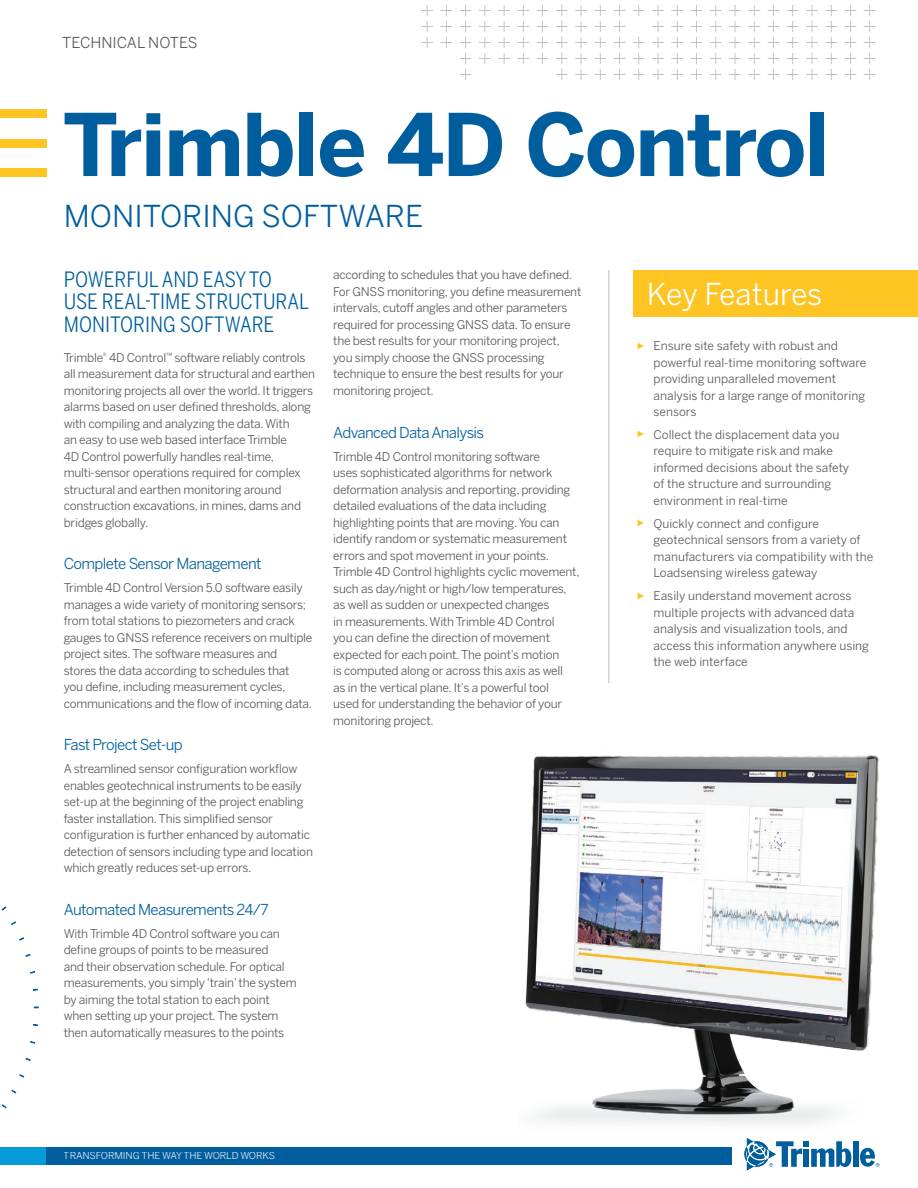
<style>
.page{position:relative;width:918px;height:1188px;background:#fff}
.page>*{position:absolute;margin:0;border:0;box-sizing:border-box;transform-origin:0 0}
.t1{font:700 85.5px "Benton Sans";letter-spacing:-.02em;color:#005e9e}
.t2{font:30px "Benton Sans";color:#005e9e}
.t3{font:30px "Benton Sans";letter-spacing:-.01em;color:#fff}
.t4{font:21px/22.5px "Benton Sans Condensed";color:#005e9e}
.t5{font:15px "Benton Sans";letter-spacing:-.04em;color:#005e9e}
.t6{font:15px "Benton Sans";color:#57585a}
.t7{font:12px/16.5px "Benton Sans";letter-spacing:-.02em;color:#57585a}
.t8{font:12px/16.5px "Benton Sans";color:#57585a}
.t9{font:9.75px "Benton Sans";letter-spacing:-.01em;color:#fff}
.s1{font-family:"Arial";font-size:9px;color:#fec422}
</style>
<div class="page">
<svg style="left:421px;top:5px;width:455px;height:75px"></svg>
<div style="left:0;top:110px;width:47px;height:8px;background:#fec422"></div>
<div style="left:0;top:139px;width:47px;height:8px;background:#fec422"></div>
<div style="left:0;top:168px;width:47px;height:8px;background:#fec422"></div>
<div style="left:0;top:1147px;width:730px;height:18px;background:#069ad9"></div>
<div style="left:47px;top:1147px;width:685px;height:18px;background:#005e9e"></div>
<div style="left:633px;top:270px;width:285px;height:47px;background:#fec422"></div>
<hr style="left:608px;top:270px;width:2px;height:413px;background:#d4d3d3">
<svg style="left:30px;top:1041px;width:5px;height:3px"></svg>
<svg style="left:25px;top:1058px;width:6px;height:3px"></svg>
<svg style="left:19px;top:1074px;width:6px;height:4px"></svg>
<svg style="left:11px;top:1089px;width:6px;height:5px"></svg>
<svg style="left:2px;top:1104px;width:5px;height:5px"></svg>
<svg style="left:1px;top:906px;width:6px;height:5px"></svg>
<svg style="left:11px;top:921px;width:5px;height:4px"></svg>
<svg style="left:19px;top:937px;width:5px;height:4px"></svg>
<svg style="left:25px;top:954px;width:6px;height:3px"></svg>
<svg style="left:30px;top:971px;width:5px;height:3px"></svg>
<svg style="left:33px;top:988px;width:5px;height:3px"></svg>
<img style="left:525px;top:755px;width:355px;height:416px">
<p class="t6" style="left:62px;top:34px;width:137px">TECHNICAL NOTES</p>
<h1 class="t1" style="left:63px;top:91px;width:769px">Trimble 4D Control</h1>
<h2 class="t2" style="left:64px;top:198px;width:361px">MONITORING SOFTWARE</h2>
<h3 class="t4" style="left:64px;top:268px;width:247px">POWERFUL AND EASY TO<br>USE REAL-TIME STRUCTURAL<br>MONITORING SOFTWARE</h3>
<p class="t7" style="left:64px;top:349px;width:253px">Trimble<sup>®</sup> 4D Control<sup>™</sup> software reliably controls all measurement data for structural and earthen monitoring projects all over the world. It triggers alarms based on user defined thresholds, along with compiling and analyzing the data. With<br>an easy to use web based interface Trimble<br>4D Control powerfully handles real-time, multi-sensor operations required for complex structural and earthen monitoring around construction excavations, in mines, dams and bridges globally.</p>
<p class="t5" style="left:64px;top:555px;width:199px">Complete Sensor Management</p>
<p class="t7" style="left:64px;top:580px;width:250px">Trimble 4D Control Version 5.0 software easily manages a wide variety of monitoring sensors; from total stations to piezometers and crack gauges to GNSS reference receivers on multiple project sites. The software measures and stores the data according to schedules that<br>you define, including measurement cycles, communications and the flow of incoming data.</p>
<p class="t5" style="left:64px;top:736px;width:121px">Fast Project Set-up</p>
<p class="t7" style="left:64px;top:761px;width:251px">A streamlined sensor configuration workflow enables geotechnical instruments to be easily set-up at the beginning of the project enabling faster installation. This simplified sensor configuration is further enhanced by automatic detection of sensors including type and location which greatly reduces set-up errors.</p>
<p class="t5" style="left:64px;top:901px;width:207px">Automated Measurements 24/7</p>
<p class="t7" style="left:64px;top:925px;width:235px">With Trimble 4D Control software you can define groups of points to be measured<br>and their observation schedule. For optical measurements, you simply ‘train’ the system by aiming the total station to each point when setting up your project. The system then automatically measures to the points</p>
<p class="t7" style="left:333px;top:267px;width:250px">according to schedules that you have defined.<br>For GNSS monitoring, you define measurement intervals, cutoff angles and other parameters required for processing GNSS data. To ensure the best results for your monitoring project, you simply choose the GNSS processing technique to ensure the best results for your monitoring project.</p>
<p class="t5" style="left:333px;top:423px;width:152px">Advanced Data Analysis</p>
<p class="t7" style="left:333px;top:448px;width:248px">Trimble 4D Control monitoring software<br>uses sophisticated algorithms for network deformation analysis and reporting, providing detailed evaluations of the data including highlighting points that are moving. You can identify random or systematic measurement errors and spot movement in your points.<br>Trimble 4D Control highlights cyclic movement, such as day/night or high/low temperatures, as well as sudden or unexpected changes<br>in measurements. With Trimble 4D Control<br>you can define the direction of movement expected for each point. The point’s motion<br>is computed along or across this axis as well<br>as in the vertical plane. It’s a powerful tool<br>used for understanding the behavior of your monitoring project.</p>
<p class="t9" style="left:64px;top:1150px;width:213px">TRANSFORMING THE WAY THE WORLD WORKS</p>
<h2 class="t3" style="left:647px;top:276px;width:177px">Key Features</h2>
<p class="t8" style="left:654px;top:338px;width:214px;text-indent:-17px"><span class="s1">►</span> Ensure site safety with robust and powerful real-time monitoring software providing unparalleled movement analysis for a large range of monitoring sensors</p>
<p class="t8" style="left:654px;top:426px;width:197px;text-indent:-17px"><span class="s1">►</span> Collect the displacement data you require to mitigate risk and make informed decisions about the safety of the structure and surrounding environment in real-time</p>
<p class="t8" style="left:654px;top:515px;width:221px;text-indent:-17px"><span class="s1">►</span> Quickly connect and configure geotechnical sensors from a variety of manufacturers via compatibility with the Loadsensing wireless gateway</p>
<p class="t8" style="left:654px;top:588px;width:217px;text-indent:-17px"><span class="s1">►</span> Easily understand movement across multiple projects with advanced data analysis and visualization tools, and access this information anywhere using the web interface</p>
</div>
